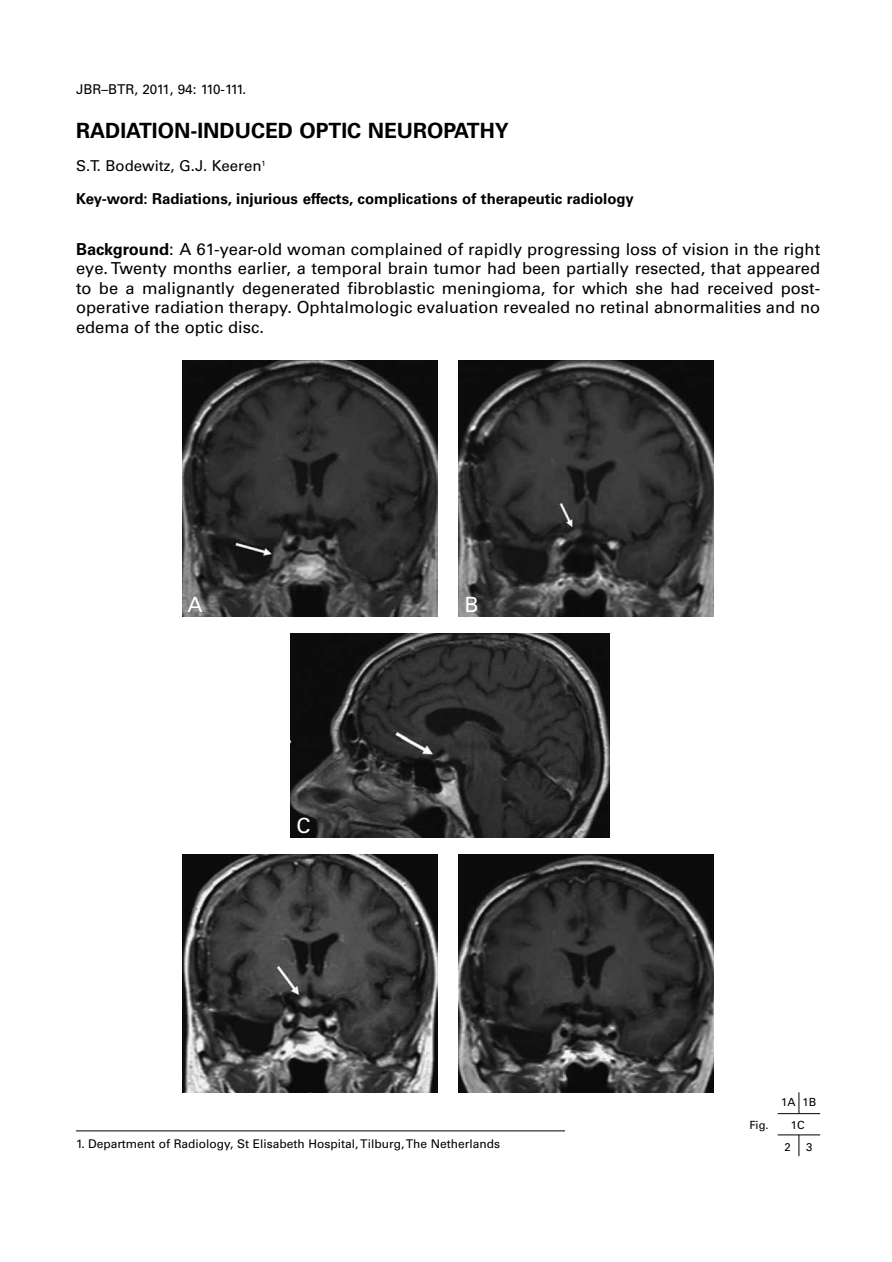
<style>
.page{position:relative;width:892px;height:1262px;background:#fff}
.page>*{position:absolute;margin:0;border:0;box-sizing:border-box;transform-origin:0 0}
.t1{font:700 21px "Univers";color:#000}
.t2{font:21px "Univers";color:#fff}
.t3{font:16.5px/19.5px "Univers";color:#000;text-align:justify}
.t4{font:700 15px "Univers";color:#000}
.t5{font:15px "Univers";color:#000}
.t6{font:13.5px "Univers";letter-spacing:-.03em;color:#000}
.t7{font:12px "Univers";color:#000}
.t8{font:11.25px "Univers";color:#000}
.s1{font-weight:700}
</style>
<div class="page">
<hr style="left:76px;top:1131px;width:489px;height:1px;background:#000">
<img style="left:182px;top:361px;width:255px;height:255px">
<img style="left:459px;top:361px;width:255px;height:255px">
<img style="left:291px;top:633px;width:319px;height:204px">
<img style="left:182px;top:854px;width:255px;height:238px">
<img style="left:459px;top:854px;width:255px;height:238px">
<hr style="left:778px;top:1113px;width:42px;height:1px;background:#000">
<hr style="left:778px;top:1135px;width:42px;height:1px;background:#000">
<svg style="left:799px;top:1092px;width:1px;height:21px"></svg>
<svg style="left:799px;top:1135px;width:1px;height:21px"></svg>
<p class="t6" style="left:76px;top:85px;width:172px">JBR–BTR, 2011, 94: 110-111.</p>
<p class="t1" style="left:76px;top:123px;width:434px">RADIATION-INDUCED OPTIC NEUROPATHY</p>
<p class="t5" style="left:76px;top:160px;width:191px">S.T. Bodewitz, G.J. Keeren<sup>1</sup></p>
<p class="t4" style="left:76px;top:193px;width:559px">Key-word: Radiations, injurious effects, complications of therapeutic radiology</p>
<p class="t3" style="left:76px;top:241px;width:746px"><span class="s1">Background</span>: A 61-year-old woman complained of rapidly progressing loss of vision in the right eye. Twenty months earlier, a temporal brain tumor had been partially resected, that appeared to be a malignantly degenerated fibroblastic meningioma, for which she had received post&shy;operative radiation therapy. Ophtalmologic evaluation revealed no retinal abnormalities and no edema of the optic disc.</p>
<p class="t2" style="left:188px;top:596px;width:17px">A</p>
<p class="t2" style="left:464px;top:596px;width:16px">B</p>
<p class="t2" style="left:297px;top:817px;width:16px">C</p>
<p class="t7" style="left:76px;top:1139px;width:426px">1. Department of Radiology, St Elisabeth Hospital,Tilburg,The Netherlands</p>
<p class="t8" style="left:781px;top:1098px;width:37px">1A 1B</p>
<p class="t8" style="left:749px;top:1121px;width:21px">Fig.</p>
<p class="t8" style="left:791px;top:1121px;width:15px">1C</p>
<p class="t8" style="left:784px;top:1143px;width:8px">2</p>
<p class="t8" style="left:806px;top:1143px;width:8px">3</p>
</div>
